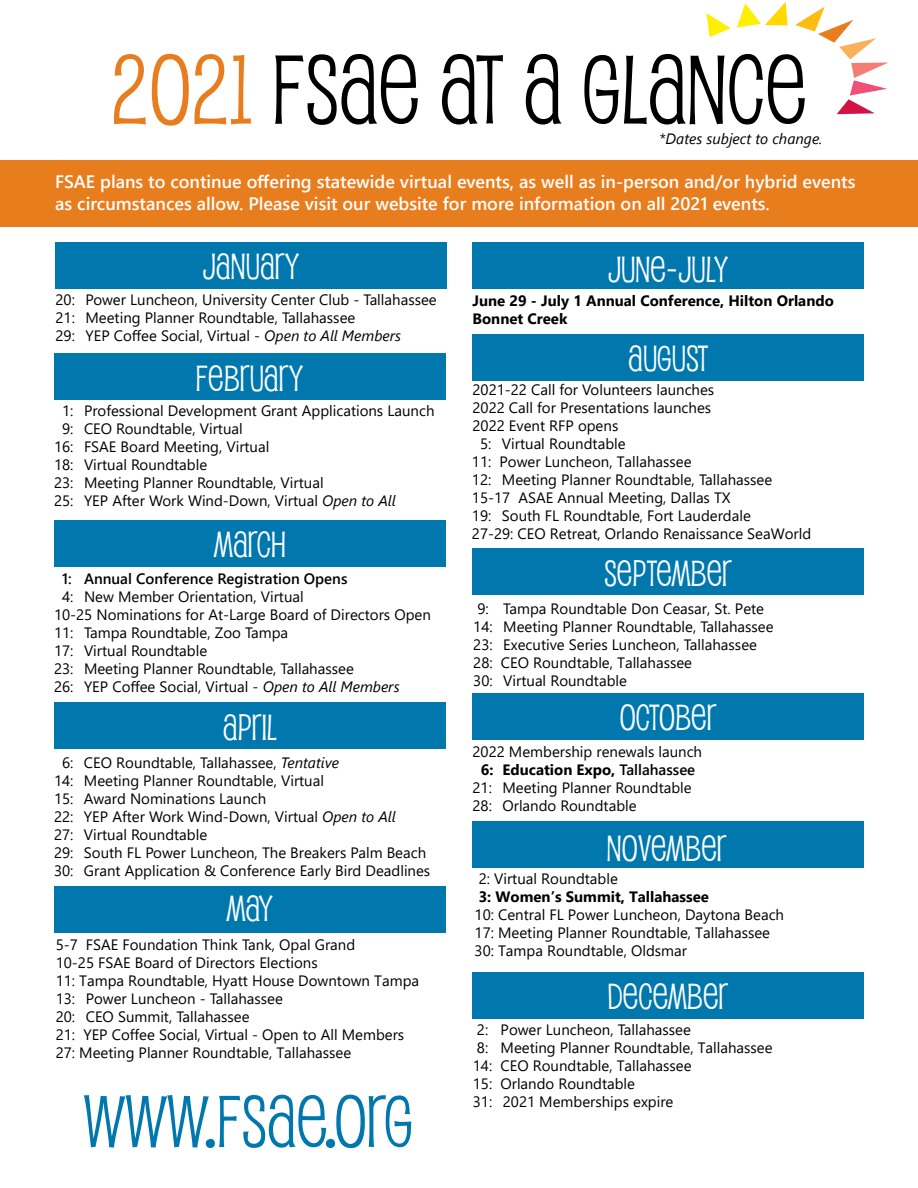
<style>
.page{position:relative;width:918px;height:1188px;background:#fff}
.page>*{position:absolute;margin:0;border:0;box-sizing:border-box;transform-origin:0 0}
.t1{font:96px "Pupcat Rg";color:#000}
.t2{font:72px "Pupcat Rg";color:#0078ae}
.t3{font:36px "Pupcat Rg";color:#fff}
.t4{font:600 18px/21.6px "Segoe UI";color:#fff}
.t5{font:15px/18px "Segoe UI";color:#000}
.t6{font:700 15px/18px "Segoe UI";color:#000}
.t7{font:600 15px "Segoe UI";color:#000}
.t8{font:italic 15px "Segoe UI";color:#000}
.s1{color:#e87d1e}
.s2{font-style:italic}
.s3{font-weight:600}
</style>
<div class="page">
<div style="left:0;top:160px;width:918px;height:67px;background:#e87d1e"></div>
<div style="left:56px;top:242px;width:391px;height:46px;background:#0078ae"></div>
<div style="left:54px;top:354px;width:392px;height:46px;background:#0078ae"></div>
<div style="left:54px;top:520px;width:392px;height:46px;background:#0078ae"></div>
<div style="left:54px;top:703px;width:392px;height:46px;background:#0078ae"></div>
<div style="left:54px;top:887px;width:392px;height:46px;background:#0078ae"></div>
<div style="left:472px;top:242px;width:392px;height:46px;background:#0078ae"></div>
<div style="left:472px;top:334px;width:392px;height:46px;background:#0078ae"></div>
<div style="left:472px;top:549px;width:392px;height:46px;background:#0078ae"></div>
<div style="left:472px;top:693px;width:392px;height:46px;background:#0078ae"></div>
<div style="left:472px;top:822px;width:392px;height:46px;background:#0078ae"></div>
<div style="left:472px;top:972px;width:392px;height:46px;background:#0078ae"></div>
<svg style="left:737px;top:2px;width:51px;height:26px"></svg>
<svg style="left:706px;top:13px;width:25px;height:24px"></svg>
<svg style="left:795px;top:7px;width:93px;height:107px"></svg>
<h1 class="t1" style="left:111px;top:28px;width:698px"><span class="s1">2021</span> FSAE AT A GLANCE</h1>
<p class="t8" style="left:659px;top:125px;width:165px">*Dates subject to change.</p>
<p class="t4" style="left:55px;top:170px;width:802px">FSAE plans to continue offering statewide virtual events, as well as in-person and/or hybrid events as circumstances allow. Please visit our website for more information on all 2021 events.</p>
<h3 class="t3" style="left:203px;top:243px;width:98px">JANUARY</h3>
<p class="t5" style="left:56px;top:289px;width:383px">20: Power Luncheon, University Center Club - Tallahassee<br>21: Meeting Planner Roundtable, Tallahassee<br>29: YEP Coffee Social, Virtual - <span class="s2">Open to All Members</span></p>
<h3 class="t3" style="left:196px;top:355px;width:109px">FEBRUARY</h3>
<p class="t5" style="left:62px;top:400px;width:374px">1: Professional Development Grant Applications Launch</p>
<p class="t5" style="left:62px;top:418px;width:182px">9: CEO Roundtable, Virtual</p>
<p class="t5" style="left:54px;top:436px;width:217px">16: FSAE Board Meeting, Virtual</p>
<p class="t5" style="left:54px;top:454px;width:155px">18: Virtual Roundtable</p>
<p class="t5" style="left:54px;top:472px;width:271px">23: Meeting Planner Roundtable, Virtual</p>
<p class="t5" style="left:54px;top:490px;width:343px">25: YEP After Work Wind-Down, Virtual <span class="s2">Open to All</span></p>
<h3 class="t3" style="left:214px;top:521px;width:74px">MARCH</h3>
<p class="t7" style="left:62px;top:564px;width:287px">1: Annual Conference Registration Opens</p>
<p class="t5" style="left:54px;top:586px;width:378px;text-indent:8px">4: New Member Orientation, Virtual<br>10-25 Nominations for At-Large Board of Directors Open 11: Tampa Roundtable, Zoo Tampa<br>17: Virtual Roundtable<br>23: Meeting Planner Roundtable, Tallahassee<br>26: YEP Coffee Social, Virtual - <span class="s2">Open to All Members</span></p>
<h3 class="t3" style="left:223px;top:704px;width:55px">APRIL</h3>
<p class="t5" style="left:54px;top:752px;width:378px;text-indent:8px">6: CEO Roundtable, Tallahassee, <span class="s2">Tentative<br></span>14: Meeting Planner Roundtable, Virtual<br>15: Award Nominations Launch<br>22: YEP After Work Wind-Down, Virtual <span class="s2">Open to All<br></span>27: Virtual Roundtable<br>29: South FL Power Luncheon, The Breakers Palm Beach 30: Grant Application &amp; Conference Early Bird Deadlines</p>
<h3 class="t3" style="left:226px;top:885px;width:49px">MAY</h3>
<p class="t5" style="left:56px;top:935px;width:365px">5-7 FSAE Foundation Think Tank, Opal Grand<br>10-25 FSAE Board of Directors Elections<br>11: Tampa Roundtable, Hyatt House Downtown Tampa 13: Power Luncheon - Tallahassee<br>20: CEO Summit, Tallahassee<br>21: YEP Coffee Social, Virtual - Open to All Members 27: Meeting Planner Roundtable, Tallahassee</p>
<h2 class="t2" style="left:84px;top:1075px;width:331px">WWW.FSAE.ORG</h2>
<h3 class="t3" style="left:608px;top:246px;width:122px">JUNE-JULY</h3>
<p class="t6" style="left:472px;top:290px;width:363px">June 29 - July 1 Annual Conference, Hilton Orlando<br>Bonnet Creek</p>
<h3 class="t3" style="left:628px;top:335px;width:82px">AUGUST</h3>
<p class="t5" style="left:472px;top:379px;width:243px">2021-22 Call for Volunteers launches</p>
<p class="t5" style="left:472px;top:397px;width:240px">2022 Call for Presentations launches</p>
<p class="t5" style="left:472px;top:415px;width:147px">2022 Event RFP opens</p>
<p class="t5" style="left:480px;top:434px;width:147px">5: Virtual Roundtable</p>
<p class="t5" style="left:472px;top:452px;width:221px">11: Power Luncheon, Tallahassee</p>
<p class="t5" style="left:472px;top:470px;width:302px">12: Meeting Planner Roundtable, Tallahassee</p>
<p class="t5" style="left:472px;top:488px;width:260px">15-17 ASAE Annual Meeting, Dallas TX</p>
<p class="t5" style="left:472px;top:506px;width:280px">19: South FL Roundtable, Fort Lauderdale</p>
<p class="t5" style="left:472px;top:524px;width:341px">27-29: CEO Retreat, Orlando Renaissance SeaWorld</p>
<h3 class="t3" style="left:604px;top:550px;width:129px">SEPTEMBER</h3>
<p class="t5" style="left:473px;top:598px;width:302px">9: Tampa Roundtable Don Ceasar, St. Pete 14: Meeting Planner Roundtable, Tallahassee 23: Executive Series Luncheon, Tallahassee 28: CEO Roundtable, Tallahassee<br>30: Virtual Roundtable</p>
<h3 class="t3" style="left:620px;top:694px;width:98px">OCTOBER</h3>
<p class="t5" style="left:473px;top:741px;width:231px">2022 Membership renewals launch</p>
<p class="t6" style="left:481px;top:759px;width:216px">6: Education Expo, <span class="s3">Tallahassee</span></p>
<p class="t5" style="left:472px;top:777px;width:221px">21: Meeting Planner Roundtable</p>
<p class="t5" style="left:472px;top:795px;width:166px">28: Orlando Roundtable</p>
<h3 class="t3" style="left:607px;top:825px;width:121px">NOVEMBER</h3>
<p class="t5" style="left:479px;top:869px;width:141px">2: Virtual Roundtable</p>
<p class="t6" style="left:479px;top:887px;width:232px">3: Women’s Summit, Tallahassee</p>
<p class="t5" style="left:475px;top:905px;width:311px">10: Central FL Power Luncheon, Daytona Beach<br>17: Meeting Planner Roundtable, Tallahassee<br>30: Tampa Roundtable, Oldsmar</p>
<h3 class="t3" style="left:608px;top:973px;width:122px">DECEMBER</h3>
<p class="t5" style="left:473px;top:1020px;width:301px">2: Power Luncheon, Tallahassee<br>8: Meeting Planner Roundtable, Tallahassee<br>14: CEO Roundtable, Tallahassee<br>15: Orlando Roundtable<br>31: 2021 Memberships expire</p>
</div>
